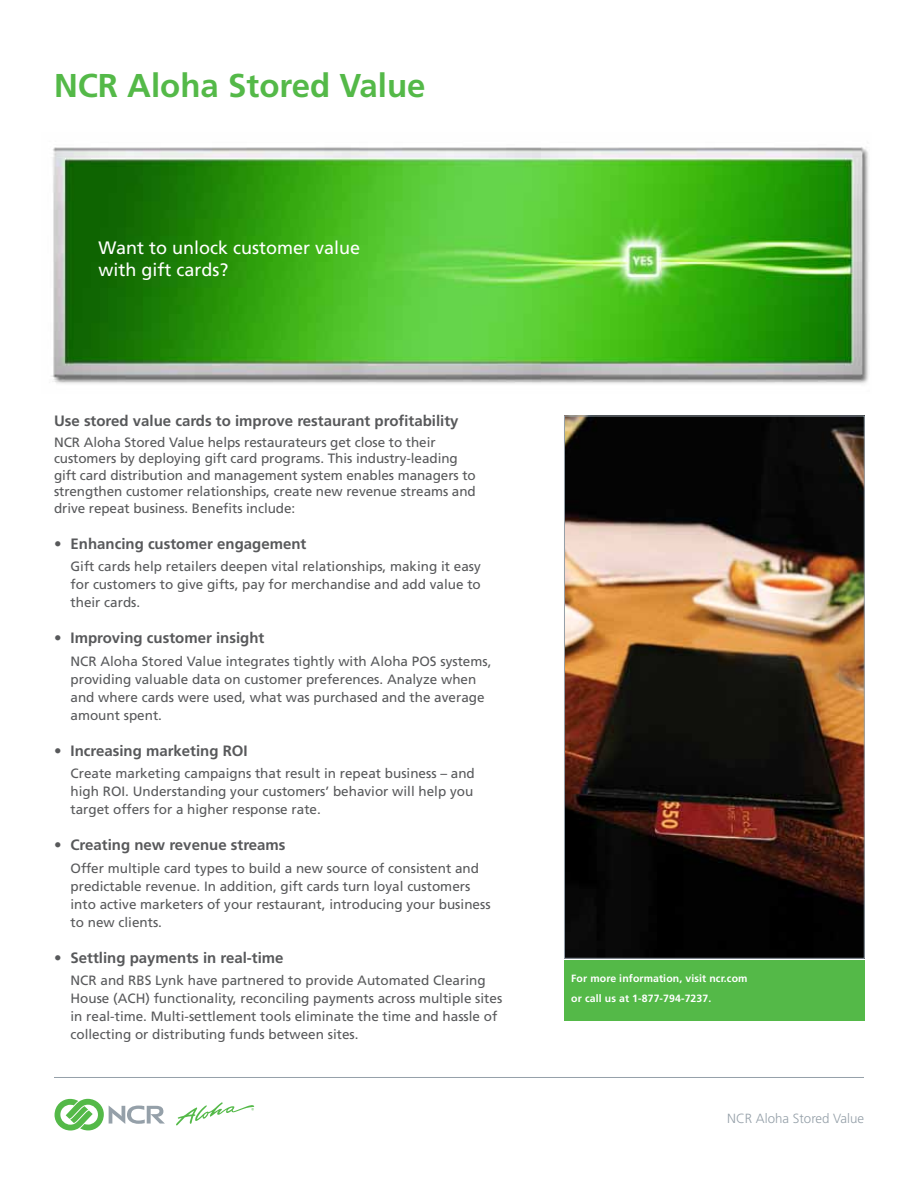
<style>
.page{position:relative;width:918px;height:1188px;background:#fff}
.page>*{position:absolute;margin:0;border:0;box-sizing:border-box;transform-origin:0 0}
.t1{font:700 33px "Frutiger LT Std";color:#54b948}
.t2{font:18px/21.6px "Frutiger LT Std";color:#fff}
.t3{font:700 15px "Frutiger LT Std";color:#58595b}
.t4{font:13.5px/18px "Frutiger LT Std";color:#58595b}
.t5{font:300 13.35px "Frutiger LT Std";color:#95a0a9}
.t6{font:700 10.5px/19.5px "Frutiger LT Std";letter-spacing:.01em;color:#fff}
</style>
<div class="page">
<hr style="left:54px;top:1077px;width:810px;height:1px;background:#95a0a9">
<div style="left:564px;top:961px;width:300px;height:60px;background:#54b948"></div>
<img style="left:51px;top:147px;width:818px;height:237px">
<svg style="left:55px;top:1099px;width:110px;height:32px"></svg>
<svg style="left:176px;top:1102px;width:78px;height:24px"></svg>
<img style="left:566px;top:418px;width:296px;height:538px">
<div style="left:564px;top:416px;width:300px;height:542px;border:1px solid #95a0a9"></div>
<h1 class="t1" style="left:54px;top:66px;width:373px">NCR Aloha Stored Value</h1>
<h2 class="t2" style="left:99px;top:237px;width:263px">Want to unlock customer value with gift cards?</h2>
<p class="t3" style="left:54px;top:412px;width:406px">Use stored value cards to improve restaurant profitability</p>
<p class="t4" style="left:54px;top:434px;width:423px;line-height:16.5px">NCR Aloha Stored Value helps restaurateurs get close to their customers by deploying gift card programs. This industry-leading gift card distribution and management system enables managers to strengthen customer relationships, create new revenue streams and drive repeat business. Benefits include:</p>
<p class="t3" style="left:54px;top:535px;width:254px">• Enhancing customer engagement</p>
<p class="t4" style="left:70px;top:558px;width:412px;text-align:justify">Gift cards help retailers deepen vital relationships, making it easy for customers to give gifts, pay for merchandise and add value to their cards.</p>
<p class="t3" style="left:54px;top:629px;width:212px">• Improving customer insight</p>
<p class="t4" style="left:70px;top:652px;width:422px">NCR Aloha Stored Value integrates tightly with Aloha POS systems, providing valuable data on customer preferences. Analyze when and where cards were used, what was purchased and the average amount spent.</p>
<p class="t3" style="left:54px;top:742px;width:195px">• Increasing marketing ROI</p>
<p class="t4" style="left:70px;top:765px;width:406px;text-align:justify">Create marketing campaigns that result in repeat business – and high ROI. Understanding your customers’ behavior will help you target offers for a higher response rate.</p>
<p class="t3" style="left:54px;top:836px;width:233px">• Creating new revenue streams</p>
<p class="t4" style="left:70px;top:859px;width:422px">Offer multiple card types to build a new source of consistent and predictable revenue. In addition, gift cards turn loyal customers into active marketers of your restaurant, introducing your business to new clients.</p>
<p class="t3" style="left:54px;top:949px;width:231px">• Settling payments in real-time</p>
<p class="t4" style="left:70px;top:972px;width:433px">NCR and RBS Lynk have partnered to provide Automated Clearing House (ACH) functionality, reconciling payments across multiple sites in real-time. Multi-settlement tools eliminate the time and hassle of collecting or distributing funds between sites.</p>
<p class="t6" style="left:571px;top:969px;width:178px">For more information, visit ncr.com or call us at 1-877-794-7237.</p>
<p class="t5" style="left:727px;top:1111px;width:139px">NCR Aloha Stored Value</p>
</div>
